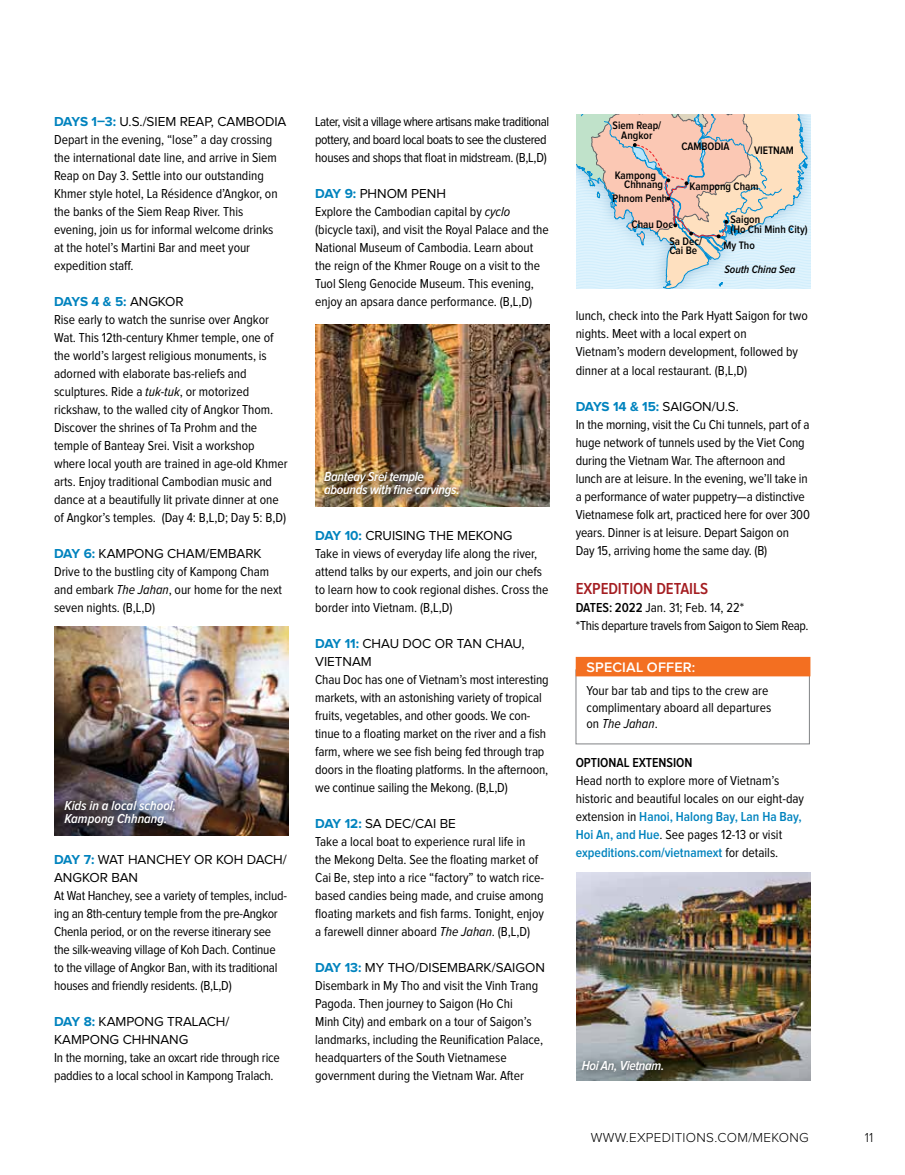
<style>
.page{position:relative;width:905px;height:1175px;background:#fff}
.page>*{position:absolute;margin:0;border:0;box-sizing:border-box;transform-origin:0 0}
.t1{font:600 16.5px "Proxima Nova Cond";letter-spacing:-.005em;color:#a41d21}
.t2{font:600 14.25px "Proxima Nova";letter-spacing:.015em;color:#fff}
.t3{font:13.5px/18px "Proxima Nova Cond";letter-spacing:-.005em;color:#000}
.t4{font:13.5px/18px "Proxima Nova";letter-spacing:-.005em;color:#000}
.t5{font:13.5px/18px "Proxima Nova Cond";letter-spacing:-.03em;color:#000}
.t6{font:13.5px/18px "Proxima Nova Cond";letter-spacing:-.025em;color:#000}
.t7{font:italic 600 13.5px/13.5px "Proxima Nova Cond";letter-spacing:-.02em;color:#fff}
.t8{font:italic 600 13.5px/12.9px "Proxima Nova Cond";color:#fff}
.t9{font:300 13.5px "Proxima Nova";letter-spacing:.02em;color:#000}
.t10{font:600 13.5px "Proxima Nova Cond";letter-spacing:-.005em;color:#000}
.t11{font:700 13.5px "Proxima Nova";color:#0083be}
.t12{font:600 11.25px/9.8px "Proxima Nova Cond";color:#000}
.t13{font:italic 600 11.25px "Proxima Nova Cond";letter-spacing:-.005em;color:#000}
.s1{font-weight:700;color:#0083be}
.s2{font-weight:400;color:#000}
.s3{font-style:italic}
.s4{font-weight:600}
.s5{font-weight:600;color:#0083be}
</style>
<div class="page">
<div style="left:575px;top:669px;width:234px;height:75px;border:1px solid #808285"></div>
<div style="left:575px;top:657px;width:235px;height:19px;background:#f36f21"></div>
<img style="left:54px;top:627px;width:234px;height:208px">
<img style="left:315px;top:324px;width:234px;height:182px">
<div style="left:58px;top:795px;width:128px;height:41px;background:#000;opacity:.75"></div>
<svg style="left:576px;top:114px;width:234px;height:174px;background:#dbd6d0"></svg>
<div style="left:318px;top:466px;width:150px;height:41px;background:#000;opacity:.75"></div>
<img style="left:576px;top:872px;width:234px;height:208px">
<div style="left:575px;top:1054px;width:98px;height:27px;background:#000;opacity:.75"></div>
<p class="t4" style="left:54px;top:113px;width:234px"><span class="s1">DAYS 1–3:</span> U.S./SIEM REAP, CAMBODIA</p>
<p class="t3" style="left:54px;top:131px;width:225px">Depart in the evening, “lose” a day crossing the international date line, and arrive in Siem Reap on Day 3. Settle into our outstanding Khmer style hotel, La Résidence d’Angkor, on the banks of the Siem Reap River. This evening, join us for informal welcome drinks at the hotel’s Martini Bar and meet your expedition staff.</p>
<p class="t11" style="left:54px;top:294px;width:131px">DAYS 4 &amp; 5: <span class="s2">ANGKOR</span></p>
<p class="t3" style="left:54px;top:311px;width:235px">Rise early to watch the sunrise over Angkor Wat. This 12th-century Khmer temple, one of the world’s largest religious monuments, is adorned with elaborate bas-reliefs and sculptures. Ride a <span class="s3">tuk-tuk</span>, or motorized rickshaw, to the walled city of Angkor Thom.<br>Discover the shrines of Ta Prohm and the temple of Banteay Srei. Visit a workshop where local youth are trained in age-old Khmer arts. Enjoy traditional Cambodian music and dance at a beautifully lit private dinner at one of Angkor’s temples. (Day 4: B,L,D; Day 5: B,D)</p>
<p class="t4" style="left:54px;top:545px;width:209px"><span class="s1">DAY 6:</span> KAMPONG CHAM/EMBARK</p>
<p class="t3" style="left:54px;top:563px;width:229px">Drive to the bustling city of Kampong Cham and embark <span class="s3">The Jahan</span>, our home for the next seven nights. (B,L,D)</p>
<p class="t8" style="left:64px;top:800px;width:113px">Kids in a local school,<br>Kampong Chhnang.</p>
<p class="t4" style="left:54px;top:851px;width:234px"><span class="s1">DAY 7:</span> WAT HANCHEY OR KOH DACH/<br>ANGKOR BAN</p>
<p class="t3" style="left:54px;top:887px;width:234px">At Wat Hanchey, see a variety of temples, includ&shy;ing an 8th-century temple from the pre-Angkor Chenla period, or on the reverse itinerary see the silk-weaving village of Koh Dach. Continue to the village of Angkor Ban, with its traditional houses and friendly residents. (B,L,D)</p>
<p class="t4" style="left:54px;top:1013px;width:177px"><span class="s1">DAY 8:</span> KAMPONG TRALACH/<br>KAMPONG CHHNANG</p>
<p class="t3" style="left:54px;top:1049px;width:227px">In the morning, take an oxcart ride through rice paddies to a local school in Kampong Tralach.</p>
<p class="t5" style="left:315px;top:113px;width:235px">Later, visit a village where artisans make traditional pottery, and board local boats to see the clustered houses and shops that float in midstream. (B,L,D)</p>
<p class="t4" style="left:315px;top:185px;width:132px"><span class="s1">DAY 9:</span> PHNOM PENH</p>
<p class="t3" style="left:315px;top:203px;width:235px">Explore the Cambodian capital by <span class="s3">cyclo </span>(bicycle taxi), and visit the Royal Palace and the National Museum of Cambodia. Learn about the reign of the Khmer Rouge on a visit to the Tuol Sleng Genocide Museum. This evening, enjoy an apsara dance performance. (B,L,D)</p>
<p class="t7" style="left:324px;top:470px;width:137px">Banteay Srei temple abounds with fine carvings.</p>
<p class="t4" style="left:315px;top:527px;width:199px"><span class="s1">DAY 10:</span> CRUISING THE MEKONG</p>
<p class="t3" style="left:315px;top:545px;width:235px">Take in views of everyday life along the river, attend talks by our experts, and join our chefs to learn how to cook regional dishes. Cross the border into Vietnam. (B,L,D)</p>
<p class="t4" style="left:315px;top:635px;width:211px"><span class="s1">DAY 11:</span> CHAU DOC OR TAN CHAU,<br>VIETNAM</p>
<p class="t3" style="left:315px;top:671px;width:235px">Chau Doc has one of Vietnam’s most interesting markets, with an astonishing variety of tropical fruits, vegetables, and other goods. We con&shy;tinue to a floating market on the river and a fish farm, where we see fish being fed through trap doors in the floating platforms. In the afternoon, we continue sailing the Mekong. (B,L,D)</p>
<p class="t4" style="left:315px;top:815px;width:142px"><span class="s1">DAY 12:</span> SA DEC/CAI BE</p>
<p class="t3" style="left:315px;top:833px;width:230px">Take a local boat to experience rural life in the Mekong Delta. See the floating market of Cai Be, step into a rice “factory” to watch rice&shy;based candies being made, and cruise among floating markets and fish farms. Tonight, enjoy a farewell dinner aboard <span class="s3">The Jahan</span>. (B,L,D)</p>
<p class="t4" style="left:315px;top:959px;width:231px"><span class="s1">DAY 13:</span> MY THO/DISEMBARK/SAIGON</p>
<p class="t3" style="left:315px;top:977px;width:229px">Disembark in My Tho and visit the Vinh Trang Pagoda. Then journey to Saigon (Ho Chi<br>Minh City) and embark on a tour of Saigon’s landmarks, including the Reunification Palace, headquarters of the South Vietnamese government during the Vietnam War. After</p>
<p class="t12" style="left:612px;top:121px;width:50px;text-align:center">Siem Reap/<br>Angkor</p>
<p class="t12" style="left:681px;top:142px;width:50px">CAMBODIA</p>
<p class="t12" style="left:754px;top:146px;width:41px">VIETNAM</p>
<p class="t12" style="left:624px;top:170px;width:40px;text-indent:-9px">Kampong<br>Chhnang</p>
<p class="t12" style="left:689px;top:181px;width:70px">Kampong Cham</p>
<p class="t12" style="left:730px;top:215px;width:79px">Saigon<br>(Ho Chi Minh City)</p>
<p class="t12" style="left:612px;top:193px;width:56px">Phnom Penh</p>
<p class="t12" style="left:631px;top:220px;width:43px">Chau Doc</p>
<p class="t12" style="left:669px;top:236px;width:34px">Sa Dec/<br>Cai Be</p>
<p class="t12" style="left:723px;top:241px;width:33px">My Tho</p>
<p class="t13" style="left:724px;top:263px;width:72px">South China Sea</p>
<p class="t3" style="left:575px;top:307px;width:233px">lunch, check into the Park Hyatt Saigon for two nights. Meet with a local expert on<br>Vietnam’s modern development, followed by dinner at a local restaurant. (B,L,D)</p>
<p class="t4" style="left:575px;top:397px;width:165px"><span class="s1">DAYS 14 &amp; 15:</span> SAIGON/U.S.</p>
<p class="t3" style="left:575px;top:415px;width:236px">In the morning, visit the Cu Chi tunnels, part of a huge network of tunnels used by the Viet Cong during the Vietnam War. The afternoon and lunch are at leisure. In the evening, we’ll take in a performance of water puppetry—a distinctive Vietnamese folk art, practiced here for over 300 years. Dinner is at leisure. Depart Saigon on Day 15, arriving home the same day. (B)</p>
<p class="t1" style="left:575px;top:579px;width:134px">EXPEDITION DETAILS</p>
<p class="t6" style="left:575px;top:598px;width:234px"><span class="s4">DATES: 2022</span> Jan. 31; Feb. 14, 22*<br>*This departure travels from Saigon to Siem Reap.</p>
<p class="t2" style="left:586px;top:659px;width:110px">SPECIAL OFFER:</p>
<p class="t3" style="left:586px;top:683px;width:186px;line-height:16.5px">Your bar tab and tips to the crew are complimentary aboard all departures on <span class="s3">The Jahan</span>.</p>
<p class="t10" style="left:575px;top:755px;width:118px">OPTIONAL EXTENSION</p>
<p class="t3" style="left:575px;top:772px;width:230px">Head north to explore more of Vietnam’s historic and beautiful locales on our eight-day extension in <span class="s5">Hanoi, Halong Bay, Lan Ha Bay, Hoi An, and Hue</span>. See pages 12-13 or visit <span class="s5">expeditions.com/vietnamext</span> for details.</p>
<p class="t7" style="left:581px;top:1058px;width:84px">Hoi An, Vietnam.</p>
<p class="t9" style="left:591px;top:1129px;width:219px">WWW.EXPEDITIONS.COM/MEKONG</p>
<p class="t9" style="left:864px;top:1129px;width:10px">11</p>
</div>
